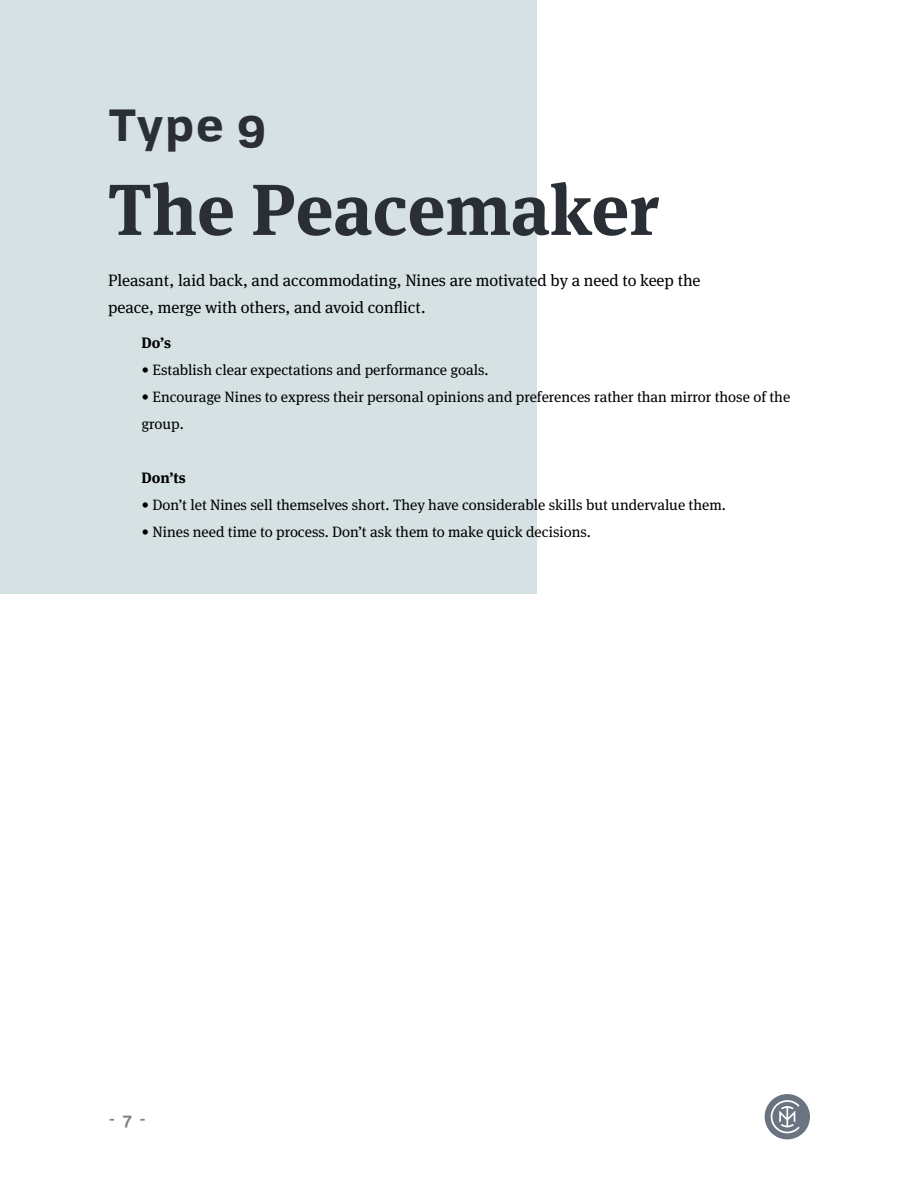
<style>
.page{position:relative;width:918px;height:1188px;background:#fff}
.page>*{position:absolute;margin:0;border:0;box-sizing:border-box;transform-origin:0 0}
.t1{font:700 72px "Meta Serif Pro";color:#2a2f35}
.t2{font:700 43.8px "Tofino Pro Personal Text";color:#2a2f35}
.t3{font:16.5px/27px "Meta Serif Pro";color:#000}
.t4{font:500 16.5px "Tofino Pro Personal Text";color:#808080}
.t5{font:15px/27px "Meta Serif Pro";color:#000}
.t6{font:700 15px "Meta Serif Pro";color:#000}
</style>
<div class="page">
<div style="left:765px;top:1094px;width:45px;height:45px;background:#6a7480;border-radius:50%"></div>
<svg style="left:771px;top:1100px;width:29px;height:33px"></svg>
<div style="left:0;top:0;width:537px;height:594px;background:#d6e1e3"></div>
<h2 class="t2" style="left:108px;top:89px;width:160px">Type 9</h2>
<h1 class="t1" style="left:108px;top:152px;width:552px">The Peacemaker</h1>
<p class="t3" style="left:108px;top:266px;width:594px">Pleasant, laid back, and accommodating, Nines are motivated by a need to keep the peace, merge with others, and avoid conflict.</p>
<p class="t6" style="left:141px;top:331px;width:31px">Do’s</p>
<p class="t5" style="left:141px;top:356px;width:349px">• Establish clear expectations and performance goals.</p>
<p class="t5" style="left:141px;top:383px;width:650px">• Encourage Nines to express their personal opinions and preferences rather than mirror those of the group.</p>
<p class="t6" style="left:141px;top:466px;width:46px">Don’ts</p>
<p class="t5" style="left:141px;top:491px;width:586px">• Don’t let Nines sell themselves short. They have considerable skills but undervalue them.</p>
<p class="t5" style="left:141px;top:518px;width:451px">• Nines need time to process. Don’t ask them to make quick decisions.</p>
<p class="t4" style="left:108px;top:1106px;width:40px">- 7 -</p>
</div>
